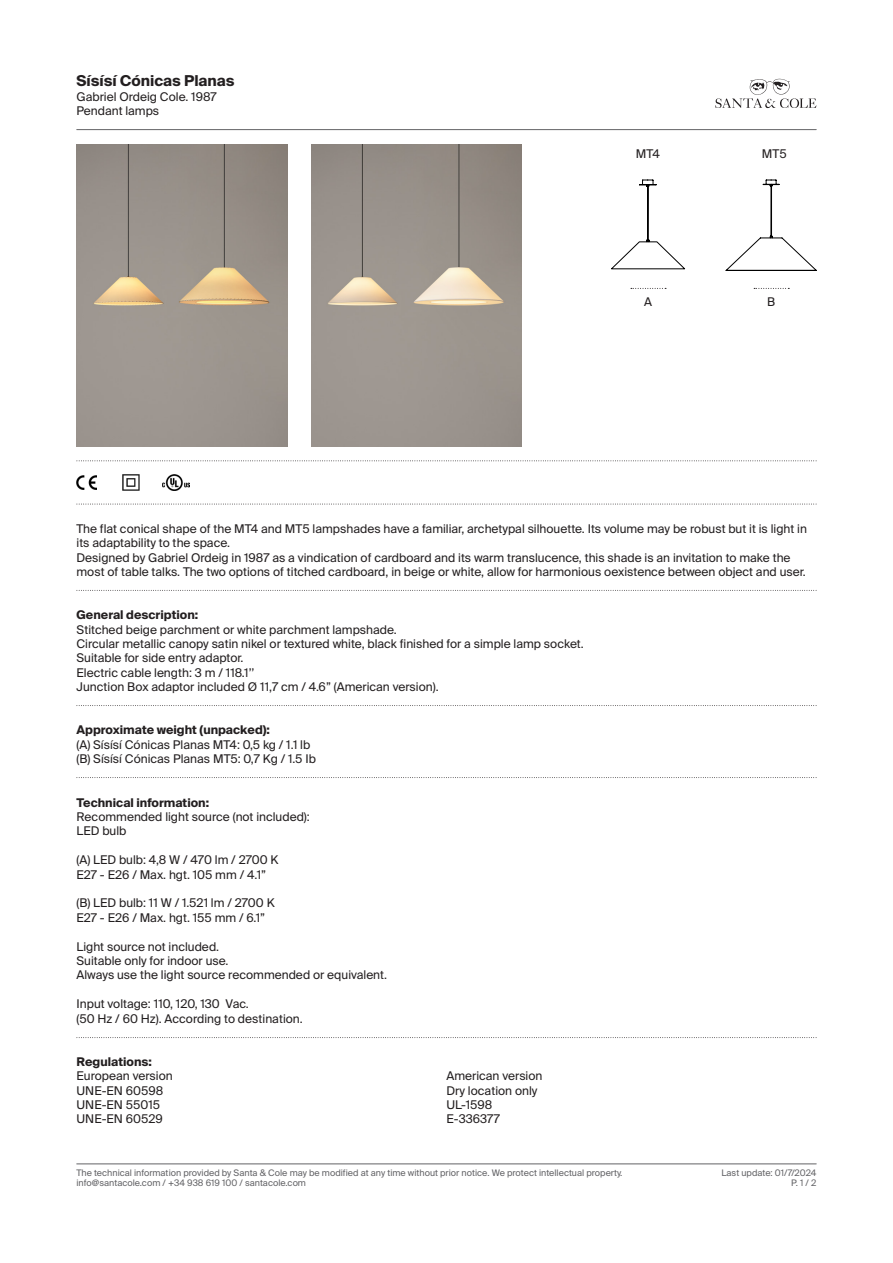
<style>
.page{position:relative;width:893px;height:1263px;background:#fff}
.page>*{position:absolute;margin:0;border:0;box-sizing:border-box;transform-origin:0 0}
.t1{font:700 15px "Suisse Intl";color:#231f20}
.t2{font:12px/14.4px "Suisse Intl";color:#231f20}
.t3{font:700 12px "Suisse Intl";color:#231f20}
.t4{font:9px "Suisse Intl";color:#636366}
.s1{font-weight:700}
</style>
<div class="page">
<svg style="left:715px;top:79px;width:101px;height:29px"></svg>
<hr style="left:77px;top:129px;width:739px;height:1px;background:#636366">
<hr style="left:77px;top:1163px;width:739px;height:1px;background:#636366">
<svg style="left:77px;top:504px;width:740px;height:1px"></svg>
<svg style="left:77px;top:777px;width:740px;height:1px"></svg>
<svg style="left:77px;top:590px;width:740px;height:1px"></svg>
<svg style="left:77px;top:705px;width:740px;height:1px"></svg>
<svg style="left:77px;top:460px;width:740px;height:1px"></svg>
<img style="left:77px;top:475px;width:19px;height:14px">
<img style="left:163px;top:474px;width:26px;height:16px">
<img style="left:122px;top:474px;width:17px;height:17px">
<img style="left:77px;top:144px;width:210px;height:302px">
<img style="left:311px;top:144px;width:211px;height:302px">
<svg style="left:631px;top:288px;width:35px;height:1px"></svg>
<svg style="left:754px;top:288px;width:35px;height:1px"></svg>
<svg style="left:611px;top:180px;width:74px;height:89px"></svg>
<svg style="left:725px;top:180px;width:92px;height:91px"></svg>
<svg style="left:77px;top:1037px;width:740px;height:1px"></svg>
<p class="t1" style="left:77px;top:72px;width:160px">Sísísí Cónicas Planas</p>
<p class="t2" style="left:77px;top:89px;width:142px">Gabriel Ordeig Cole. 1987<br>Pendant lamps</p>
<p class="t2" style="left:636px;top:147px;width:26px">MT4</p>
<p class="t2" style="left:644px;top:294px;width:9px">A</p>
<p class="t2" style="left:762px;top:147px;width:26px">MT5</p>
<p class="t2" style="left:767px;top:294px;width:10px">B</p>
<p class="t2" style="left:77px;top:521px;width:732px">The flat conical shape of the MT4 and MT5 lampshades have a familiar, archetypal silhouette. Its volume may be robust but it is light in its adaptability to the space.<br>Designed by Gabriel Ordeig in 1987 as a vindication of cardboard and its warm translucence, this shade is an invitation to make the most of table talks. The two options of titched cardboard, in beige or white, allow for harmonious oexistence between object and user.</p>
<p class="t2" style="left:77px;top:608px;width:322px"><span class="s1">General description:<br></span>Stitched beige parchment or white parchment lampshade.</p>
<p class="t2" style="left:77px;top:637px;width:509px">Circular metallic canopy satin nikel or textured white, black finished for a simple lamp socket.</p>
<p class="t2" style="left:77px;top:651px;width:169px">Suitable for side entry adaptor.</p>
<p class="t2" style="left:77px;top:665px;width:180px">Electric cable length: 3 m / 118.1’’</p>
<p class="t2" style="left:77px;top:680px;width:364px">Junction Box adaptor included Ø 11,7 cm / 4.6” (American version).</p>
<p class="t3" style="left:77px;top:723px;width:195px">Approximate weight (unpacked):</p>
<p class="t2" style="left:77px;top:737px;width:235px">(A) Sísísí Cónicas Planas MT4: 0,5 kg / 1.1 lb</p>
<p class="t2" style="left:77px;top:752px;width:241px">(B) Sísísí Cónicas Planas MT5: 0,7 Kg / 1.5 Ib</p>
<p class="t2" style="left:77px;top:795px;width:235px"><span class="s1">Technical information:<br></span>Recommended light source (not included):<br>LED bulb</p>
<p class="t2" style="left:77px;top:853px;width:204px">(A) LED bulb: 4,8 W / 470 lm / 2700 K</p>
<p class="t2" style="left:77px;top:867px;width:191px">E27 - E26 / Max. hgt. 105 mm / 4.1”</p>
<p class="t2" style="left:77px;top:896px;width:200px">(B) LED bulb: 11 W / 1.521 lm / 2700 K</p>
<p class="t2" style="left:77px;top:910px;width:190px">E27 - E26 / Max. hgt. 155 mm / 6.1”</p>
<p class="t2" style="left:77px;top:939px;width:144px">Light source not included.</p>
<p class="t2" style="left:77px;top:953px;width:154px">Suitable only for indoor use.</p>
<p class="t2" style="left:77px;top:968px;width:312px">Always use the light source recommended or equivalent.</p>
<p class="t2" style="left:77px;top:997px;width:228px">Input voltage: 110, 120, 130 Vac.<br>(50 Hz / 60 Hz). According to destination.</p>
<p class="t2" style="left:77px;top:1054px;width:98px"><span class="s1">Regulations:<br></span>European version</p>
<p class="t2" style="left:77px;top:1083px;width:88px">UNE-EN 60598</p>
<p class="t2" style="left:77px;top:1097px;width:85px">UNE-EN 55015</p>
<p class="t2" style="left:77px;top:1112px;width:88px">UNE-EN 60529</p>
<p class="t2" style="left:446px;top:1069px;width:97px">American version</p>
<p class="t2" style="left:446px;top:1083px;width:92px">Dry location only</p>
<p class="t2" style="left:446px;top:1097px;width:47px">UL-1598</p>
<p class="t2" style="left:446px;top:1112px;width:55px">E-336377</p>
<p class="t4" style="left:77px;top:1167px;width:547px">The technical information provided by Santa &amp; Cole may be modified at any time without prior notice. We protect intellectual property.</p>
<p class="t4" style="left:721px;top:1167px;width:96px">Last update: 01/7/2024</p>
<p class="t4" style="left:77px;top:1178px;width:231px">info@santacole.com / +34 938 619 100 / santacole.com</p>
<p class="t4" style="left:791px;top:1178px;width:27px">P. 1 / 2</p>
</div>
